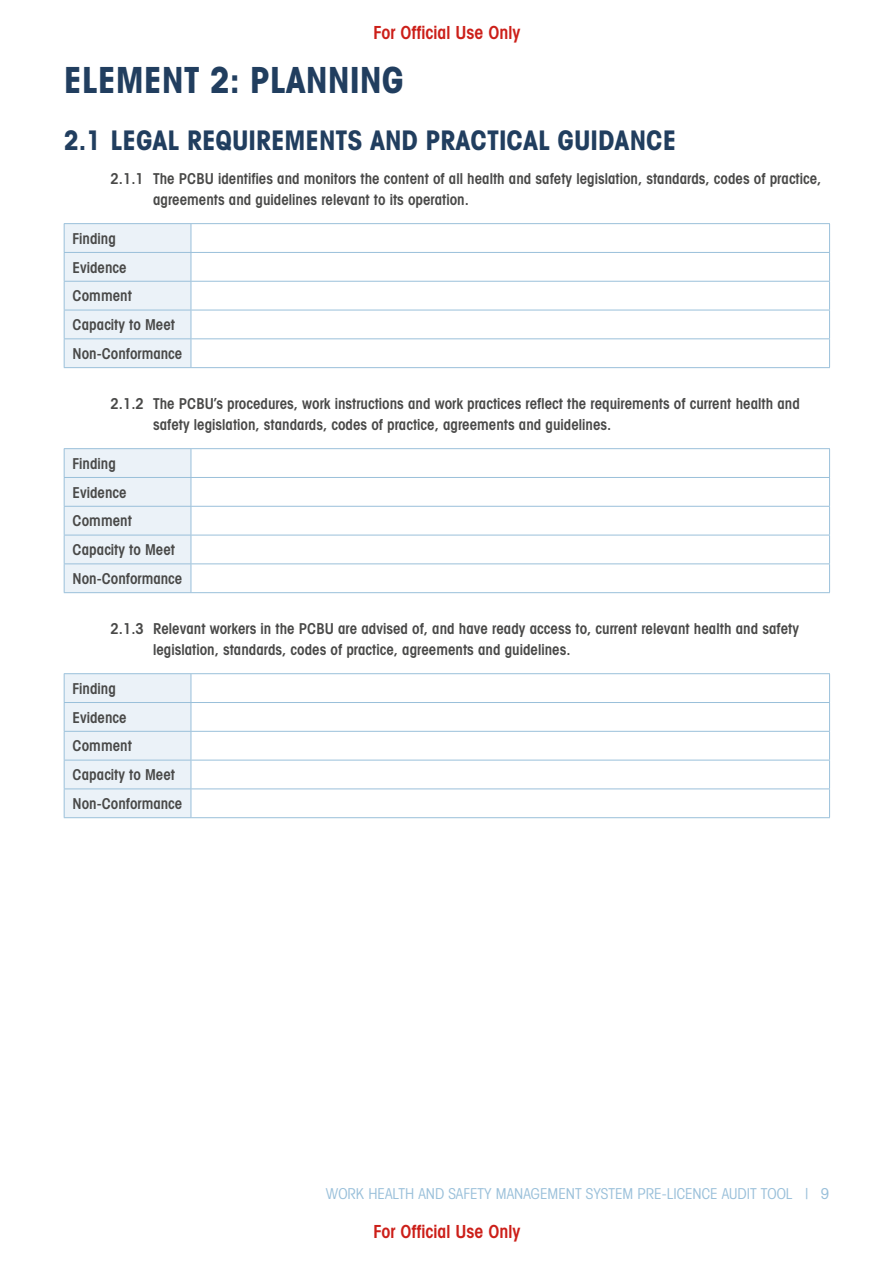
<style>
.page{position:relative;width:893px;height:1263px;background:#fff}
.page>*{position:absolute;margin:0;border:0;box-sizing:border-box;transform-origin:0 0}
.Main_head{font:700 condensed 36px "Avant Garde";color:#213e5f}
.Heading_1_indent{font:700 condensed 27px "Avant Garde";color:#213e5f}
.t1{font:600 condensed 18px "Avant Garde";color:#cc1f19}
.Bold_indent{font:600 condensed 15px/21px "Avant Garde";color:#494948}
.Text{font:600 condensed 15px "Avant Garde";color:#494948}
.t2{font:condensed 15px "Avant Garde";color:#9ac0da}
</style>
<div class="page">
<hr style="left:191px;top:252px;width:639px;height:1px;background:#9ac0da">
<hr style="left:191px;top:281px;width:639px;height:1px;background:#9ac0da">
<hr style="left:191px;top:310px;width:639px;height:1px;background:#9ac0da">
<hr style="left:191px;top:338px;width:639px;height:1px;background:#9ac0da">
<hr style="left:64px;top:223px;width:127px;height:1px;background:#9ac0da">
<hr style="left:191px;top:223px;width:639px;height:1px;background:#9ac0da">
<svg style="left:64px;top:224px;width:128px;height:143px;background:#e7eff6"></svg>
<svg style="left:829px;top:224px;width:1px;height:143px"></svg>
<hr style="left:64px;top:367px;width:127px;height:1px;background:#9ac0da">
<hr style="left:191px;top:367px;width:639px;height:1px;background:#9ac0da">
<hr style="left:191px;top:477px;width:639px;height:1px;background:#9ac0da">
<hr style="left:191px;top:506px;width:639px;height:1px;background:#9ac0da">
<hr style="left:191px;top:535px;width:639px;height:1px;background:#9ac0da">
<hr style="left:191px;top:563px;width:639px;height:1px;background:#9ac0da">
<hr style="left:64px;top:448px;width:127px;height:1px;background:#9ac0da">
<hr style="left:191px;top:448px;width:639px;height:1px;background:#9ac0da">
<svg style="left:64px;top:449px;width:128px;height:143px;background:#e6eff6"></svg>
<svg style="left:829px;top:449px;width:1px;height:143px"></svg>
<hr style="left:64px;top:592px;width:127px;height:1px;background:#9ac0da">
<hr style="left:191px;top:592px;width:639px;height:1px;background:#9ac0da">
<hr style="left:191px;top:702px;width:639px;height:1px;background:#9ac0da">
<hr style="left:191px;top:731px;width:639px;height:1px;background:#9ac0da">
<hr style="left:191px;top:760px;width:639px;height:1px;background:#9ac0da">
<hr style="left:191px;top:788px;width:639px;height:1px;background:#9ac0da">
<hr style="left:64px;top:673px;width:127px;height:1px;background:#9ac0da">
<hr style="left:191px;top:673px;width:639px;height:1px;background:#9ac0da">
<svg style="left:64px;top:674px;width:128px;height:143px;background:#e6eff6"></svg>
<svg style="left:829px;top:674px;width:1px;height:143px"></svg>
<hr style="left:64px;top:817px;width:127px;height:1px;background:#9ac0da">
<hr style="left:191px;top:817px;width:639px;height:1px;background:#9ac0da">
<p class="t1" style="left:373px;top:21px;width:148px">For Official Use Only</p>
<h1 class="Main_head" style="left:64px;top:57px;width:342px">ELEMENT 2: PLANNING</h1>
<p class="Heading_1_indent" style="left:64px;top:123px;width:614px">2.1 LEGAL REQUIREMENTS AND PRACTICAL GUIDANCE</p>
<p class="Bold_indent" style="left:153px;top:167px;width:670px;text-indent:-43px">2.1.1 The PCBU identifies and monitors the content of all health and safety legislation, standards, codes of practice, agreements and guidelines relevant to its operation.</p>
<p class="Text" style="left:73px;top:229px;width:45px">Finding</p>
<p class="Text" style="left:73px;top:258px;width:56px">Evidence</p>
<p class="Text" style="left:73px;top:287px;width:61px">Comment</p>
<p class="Text" style="left:73px;top:316px;width:104px">Capacity to Meet</p>
<p class="Text" style="left:73px;top:344px;width:111px">Non-Conformance</p>
<p class="Bold_indent" style="left:153px;top:392px;width:648px;text-indent:-43px">2.1.2 The PCBU’s procedures, work instructions and work practices reflect the requirements of current health and safety legislation, standards, codes of practice, agreements and guidelines.</p>
<p class="Text" style="left:73px;top:454px;width:45px">Finding</p>
<p class="Text" style="left:73px;top:483px;width:56px">Evidence</p>
<p class="Text" style="left:73px;top:512px;width:61px">Comment</p>
<p class="Text" style="left:73px;top:541px;width:104px">Capacity to Meet</p>
<p class="Text" style="left:73px;top:569px;width:111px">Non-Conformance</p>
<p class="Bold_indent" style="left:153px;top:617px;width:647px;text-indent:-43px">2.1.3 Relevant workers in the PCBU are advised of, and have ready access to, current relevant health and safety legislation, standards, codes of practice, agreements and guidelines.</p>
<p class="Text" style="left:73px;top:679px;width:45px">Finding</p>
<p class="Text" style="left:73px;top:708px;width:56px">Evidence</p>
<p class="Text" style="left:73px;top:737px;width:61px">Comment</p>
<p class="Text" style="left:73px;top:766px;width:104px">Capacity to Meet</p>
<p class="Text" style="left:73px;top:794px;width:111px">Non-Conformance</p>
<p class="t2" style="left:326px;top:1184px;width:505px">WORK HEALTH AND SAFETY MANAGEMENT SYSTEM PRE-LICENCE AUDIT TOOL | 9</p>
<p class="t1" style="left:373px;top:1220px;width:148px">For Official Use Only</p>
</div>
